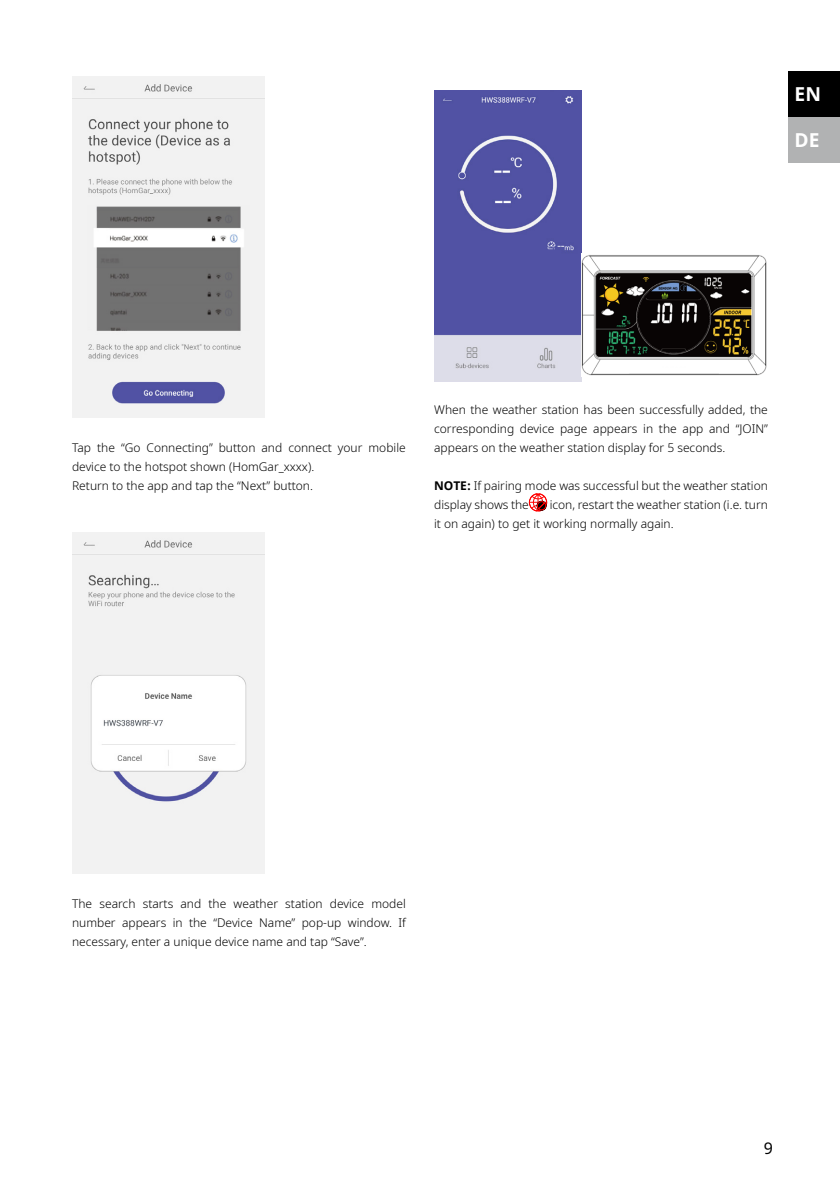
<style>
.page{position:relative;width:840px;height:1191px;background:#fff}
.page>*{position:absolute;margin:0;border:0;box-sizing:border-box;transform-origin:0 0}
.t1{font:700 19.2px "Noto Sans";color:#fff}
.t2{font:16px "Noto Sans";color:#000}
.t3{font:300 12px/19px "Noto Sans";color:#000}
.s1{font-weight:700}
</style>
<div class="page">
<div style="left:788px;top:72px;width:51px;height:45px;background:#000"></div>
<div style="left:788px;top:117px;width:51px;height:45px;background:#b1b2b3"></div>
<img style="left:72px;top:76px;width:192px;height:341px">
<img style="left:72px;top:532px;width:192px;height:341px">
<img style="left:434px;top:91px;width:146px;height:291px">
<img style="left:580px;top:254px;width:187px;height:123px">
<svg style="left:528px;top:493px;width:18px;height:18px"></svg>
<h1 class="t1" style="left:794px;top:81px;width:28px">EN</h1>
<h1 class="t1" style="left:794px;top:126px;width:26px">DE</h1>
<p class="t3" style="left:72px;top:438px;width:335px">Tap the “Go Connecting” button and connect your mobile device to the hotspot shown (HomGar_xxxx).<br>Return to the app and tap the “Next” button.</p>
<p class="t3" style="left:434px;top:400px;width:335px;text-align:justify">When the weather station has been successfully added, the corresponding device page appears in the app and “JOIN” appears on the weather station display for 5 seconds.</p>
<p class="t3" style="left:434px;top:476px;width:335px"><span class="s1">NOTE:</span> If pairing mode was successful but the weather station display shows the</p>
<p class="t3" style="left:434px;top:495px;width:335px;text-indent:115px">icon, restart the weather station (i.e. turn it on again) to get it working normally again.</p>
<p class="t3" style="left:72px;top:894px;width:335px;text-align:justify">The search starts and the weather station device model number appears in the “Device Name” pop-up window. If necessary, enter a unique device name and tap “Save”.</p>
<h2 class="t2" style="left:763px;top:1137px;width:11px">9</h2>
</div>
